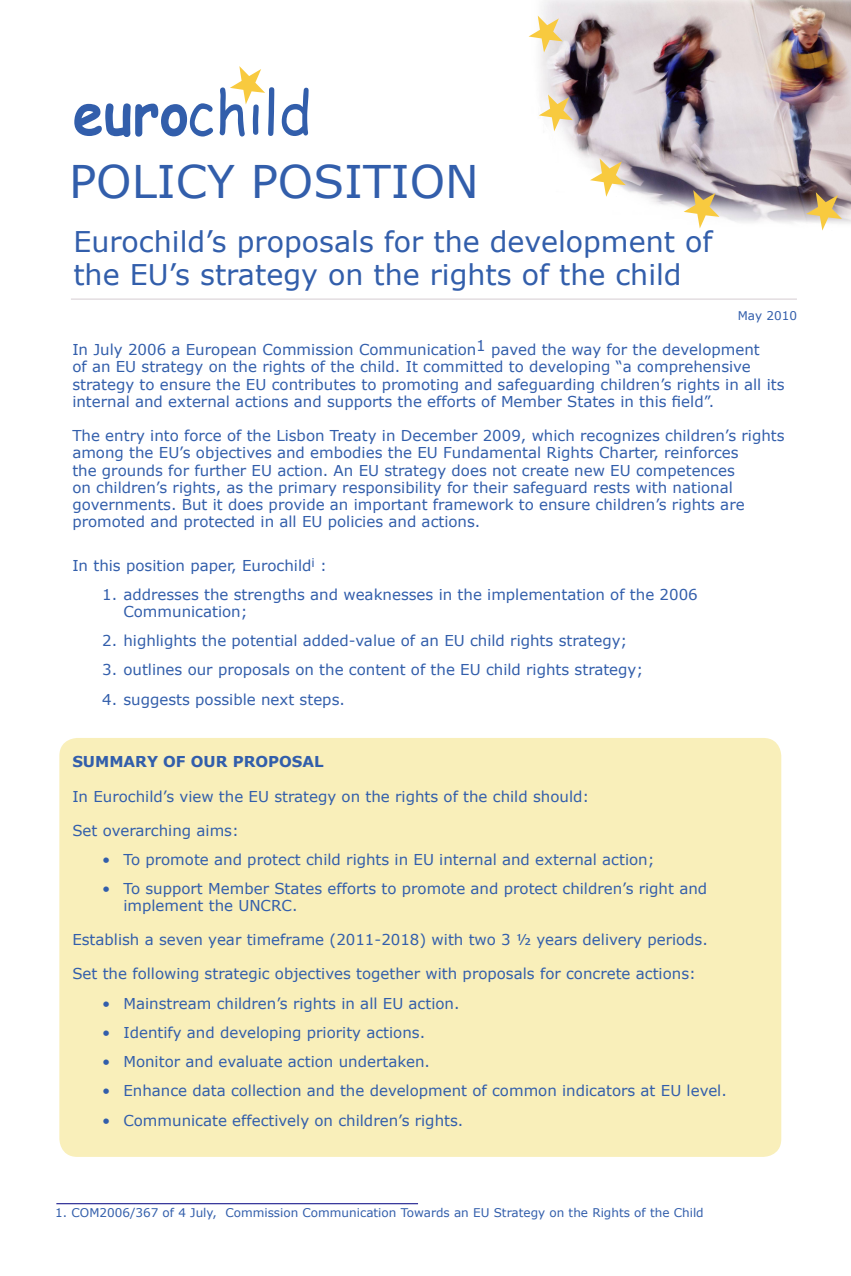
<style>
.page{position:relative;width:851px;height:1276px;background:#fff}
.page>*{position:absolute;margin:0;border:0;box-sizing:border-box;transform-origin:0 0}
.Paragraph_Style_1{font:45px "Verdana";color:#325eab}
.Paragraph_Style_1-2{font:28.5px/33px "Verdana";color:#325eab}
.Paragraph_Style_1-3{font:15px/17.2px "Verdana";color:#325eab}
.bulletts{font:15px/16.5px "Verdana";color:#325eab}
.numbers{font:15px/16.5px "Verdana";color:#325eab}
.Paragraph_Style_1_co{font:15px "Verdana";color:#325eab}
.small_title{font:700 15px "Verdana";color:#325eab}
.footnotes{font:12px "Verdana";color:#325eab}
.Paragraph_Style_1-4{font:12px "Verdana";color:#325eab}
</style>
<div class="page">
<img style="left:537px;top:0;width:313px;height:224px">
<div style="left:59px;top:738px;width:722px;height:419px;background:#f9efba;border-radius:18px"></div>
<svg style="left:74px;top:103px;width:139px;height:34px"></svg>
<svg style="left:282px;top:88px;width:26px;height:48px"></svg>
<svg style="left:220px;top:66px;width:54px;height:70px"></svg>
<svg style="left:587px;top:158px;width:38px;height:40px"></svg>
<svg style="left:528px;top:16px;width:34px;height:38px"></svg>
<hr style="left:71px;top:298px;width:725px;height:2px;background:#e3dde1">
<svg style="left:803px;top:192px;width:38px;height:39px"></svg>
<svg style="left:537px;top:94px;width:36px;height:39px"></svg>
<svg style="left:680px;top:190px;width:39px;height:39px"></svg>
<hr style="left:56px;top:1203px;width:362px;height:1px;background:#000080">
<p class="Paragraph_Style_1" style="left:69px;top:153px;width:411px">POLICY POSITION</p>
<p class="Paragraph_Style_1-2" style="left:73px;top:226px;width:640px">Eurochild’s proposals for the development of the EU’s strategy on the rights of the child</p>
<p class="Paragraph_Style_1-4" style="left:737px;top:307px;width:61px">May 2010</p>
<p class="Paragraph_Style_1-3" style="left:72px;top:341px;width:713px">In July 2006 a European Commission Communication1 paved the way for the development<br>of an EU strategy on the rights of the child. It committed to developing “a comprehensive strategy to ensure the EU contributes to promoting and safeguarding children’s rights in all its internal and external actions and supports the efforts of Member States in this field”.</p>
<p class="Paragraph_Style_1-3" style="left:72px;top:427px;width:713px">The entry into force of the Lisbon Treaty in December 2009, which recognizes children’s rights among the EU’s objectives and embodies the EU Fundamental Rights Charter, reinforces<br>the grounds for further EU action. An EU strategy does not create new EU competences<br>on children’s rights, as the primary responsibility for their safeguard rests with national governments. But it does provide an important framework to ensure children’s rights are promoted and protected in all EU policies and actions.</p>
<p class="Paragraph_Style_1_co" style="left:72px;top:556px;width:256px">In this position paper, Eurochild<sup>i</sup> :</p>
<p class="numbers" style="left:123px;top:587px;width:576px;text-indent:-21px">1. addresses the strengths and weaknesses in the implementation of the 2006<br>Communication;</p>
<p class="numbers" style="left:102px;top:632px;width:526px">2. highlights the potential added-value of an EU child rights strategy;</p>
<p class="numbers" style="left:102px;top:662px;width:542px">3. outlines our proposals on the content of the EU child rights strategy;</p>
<p class="numbers" style="left:102px;top:691px;width:244px">4. suggests possible next steps.</p>
<p class="small_title" style="left:72px;top:752px;width:253px">SUMMARY OF OUR PROPOSAL</p>
<p class="Paragraph_Style_1-3" style="left:72px;top:787px;width:518px">In Eurochild’s view the EU strategy on the rights of the child should:</p>
<p class="Paragraph_Style_1-3" style="left:72px;top:822px;width:168px">Set overarching aims:</p>
<p class="bulletts" style="left:102px;top:851px;width:554px">• To promote and protect child rights in EU internal and external action;</p>
<p class="bulletts" style="left:123px;top:881px;width:585px;text-indent:-21px">• To support Member States efforts to promote and protect children’s right and implement the UNCRC.</p>
<p class="Paragraph_Style_1-3" style="left:72px;top:931px;width:637px">Establish a seven year timeframe (2011-2018) with two 3 ½ years delivery periods.</p>
<p class="Paragraph_Style_1-3" style="left:72px;top:965px;width:625px">Set the following strategic objectives together with proposals for concrete actions:</p>
<p class="bulletts" style="left:102px;top:995px;width:359px">• Mainstream children’s rights in all EU action.</p>
<p class="bulletts" style="left:102px;top:1024px;width:324px">• Identify and developing priority actions.</p>
<p class="bulletts" style="left:102px;top:1053px;width:329px">• Monitor and evaluate action undertaken.</p>
<p class="bulletts" style="left:102px;top:1083px;width:626px">• Enhance data collection and the development of common indicators at EU level.</p>
<p class="bulletts" style="left:102px;top:1112px;width:362px">• Communicate effectively on children’s rights.</p>
<p class="footnotes" style="left:55px;top:1205px;width:650px">1. COM2006/367 of 4 July, Commission Communication Towards an EU Strategy on the Rights of the Child</p>
</div>
